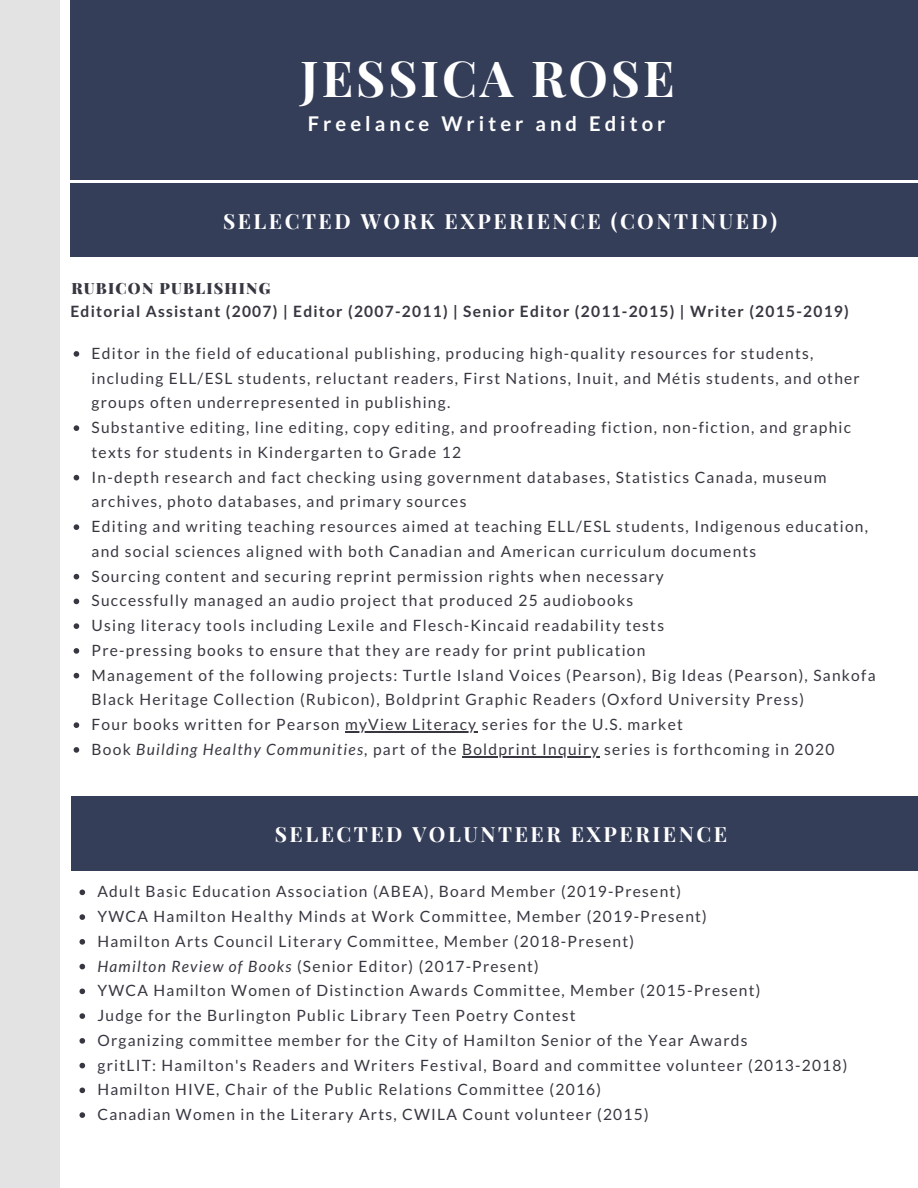
<style>
.page{position:relative;width:918px;height:1188px;background:#fff}
.page>*{position:absolute;margin:0;border:0;box-sizing:border-box;transform-origin:0 0}
.t1{font:700 49.8px "Playfair Display";letter-spacing:.06em;color:#fff}
.t2{font:700 21px "Playfair Display";letter-spacing:.12em;color:#fff}
.t3{font:700 20.25px "Lato";letter-spacing:.2em;color:#fff}
.t4{font:15.6px/24.8px "Lato";letter-spacing:.08em;color:#373741}
.t5{font:700 15.6px "Lato";letter-spacing:.08em;color:#373741}
.t6{font:900 15.6px "Playfair Display";letter-spacing:.08em;color:#373741}
.s1{font-style:italic}
</style>
<div class="page">
<div style="left:70px;top:0;width:848px;height:180px;background:#353e59"></div>
<div style="left:70px;top:184px;width:848px;height:73px;background:#353e59"></div>
<div style="left:0;top:0;width:59px;height:1188px;background:#e3e3e3"></div>
<svg style="left:74px;top:351px;width:5px;height:6px"></svg>
<svg style="left:74px;top:425px;width:5px;height:6px"></svg>
<svg style="left:74px;top:475px;width:5px;height:5px"></svg>
<svg style="left:74px;top:524px;width:5px;height:6px"></svg>
<svg style="left:74px;top:574px;width:5px;height:5px"></svg>
<svg style="left:74px;top:599px;width:5px;height:5px"></svg>
<svg style="left:74px;top:623px;width:5px;height:6px"></svg>
<svg style="left:74px;top:648px;width:5px;height:6px"></svg>
<svg style="left:74px;top:673px;width:5px;height:5px"></svg>
<svg style="left:74px;top:722px;width:5px;height:6px"></svg>
<hr style="left:345px;top:731px;width:132px;height:1px;background:#373741">
<svg style="left:74px;top:747px;width:5px;height:6px"></svg>
<hr style="left:462px;top:756px;width:138px;height:1px;background:#373741">
<svg style="left:79px;top:890px;width:6px;height:5px"></svg>
<svg style="left:79px;top:914px;width:6px;height:6px"></svg>
<svg style="left:79px;top:939px;width:6px;height:6px"></svg>
<svg style="left:79px;top:964px;width:6px;height:5px"></svg>
<svg style="left:79px;top:989px;width:6px;height:5px"></svg>
<svg style="left:79px;top:1013px;width:6px;height:6px"></svg>
<svg style="left:79px;top:1038px;width:6px;height:6px"></svg>
<svg style="left:79px;top:1063px;width:6px;height:5px"></svg>
<svg style="left:79px;top:1088px;width:6px;height:5px"></svg>
<svg style="left:79px;top:1112px;width:6px;height:6px"></svg>
<div style="left:71px;top:797px;width:847px;height:73px;background:#353e59"></div>
<h1 class="t1" style="left:301px;top:43px;width:375px">JESSICA ROSE</h1>
<p class="t3" style="left:308px;top:111px;width:359px">Freelance Writer and Editor</p>
<h2 class="t2" style="left:223px;top:206px;width:556px">SELECTED WORK EXPERIENCE (CONTINUED)</h2>
<p class="t6" style="left:71px;top:277px;width:201px">RUBICON PUBLISHING</p>
<p class="t5" style="left:70px;top:301px;width:780px">Editorial Assistant (2007) | Editor (2007-2011) | Senior Editor (2011-2015) | Writer (2015-2019)</p>
<p class="t4" style="left:92px;top:341px;width:786px">Editor in the field of educational publishing, producing high-quality resources for students, including ELL/ESL students, reluctant readers, First Nations, Inuit, and Métis students, and other groups often underrepresented in publishing.<br>Substantive editing, line editing, copy editing, and proofreading fiction, non-fiction, and graphic texts for students in Kindergarten to Grade 12<br>In-depth research and fact checking using government databases, Statistics Canada, museum archives, photo databases, and primary sources<br>Editing and writing teaching resources aimed at teaching ELL/ESL students, Indigenous education, and social sciences aligned with both Canadian and American curriculum documents<br>Sourcing content and securing reprint permission rights when necessary<br>Successfully managed an audio project that produced 25 audiobooks<br>Using literacy tools including Lexile and Flesch-Kincaid readability tests<br>Pre-pressing books to ensure that they are ready for print publication<br>Management of the following projects: Turtle Island Voices (Pearson), Big Ideas (Pearson), Sankofa Black Heritage Collection (Rubicon), Boldprint Graphic Readers (Oxford University Press)<br>Four books written for Pearson myView Literacy series for the U.S. market<br>Book <span class="s1">Building Healthy Communities</span>, part of the Boldprint Inquiry series is forthcoming in 2020</p>
<h2 class="t2" style="left:275px;top:819px;width:454px">SELECTED VOLUNTEER EXPERIENCE</h2>
<p class="t4" style="left:97px;top:879px;width:751px">Adult Basic Education Association (ABEA), Board Member (2019-Present)<br>YWCA Hamilton Healthy Minds at Work Committee, Member (2019-Present)<br>Hamilton Arts Council Literary Committee, Member (2018-Present)<br><span class="s1">Hamilton Review of Books</span> (Senior Editor) (2017-Present)<br>YWCA Hamilton Women of Distinction Awards Committee, Member (2015-Present)<br>Judge for the Burlington Public Library Teen Poetry Contest<br>Organizing committee member for the City of Hamilton Senior of the Year Awards<br>gritLIT: Hamilton's Readers and Writers Festival, Board and committee volunteer (2013-2018)<br>Hamilton HIVE, Chair of the Public Relations Committee (2016)<br>Canadian Women in the Literary Arts, CWILA Count volunteer (2015)</p>
</div>
